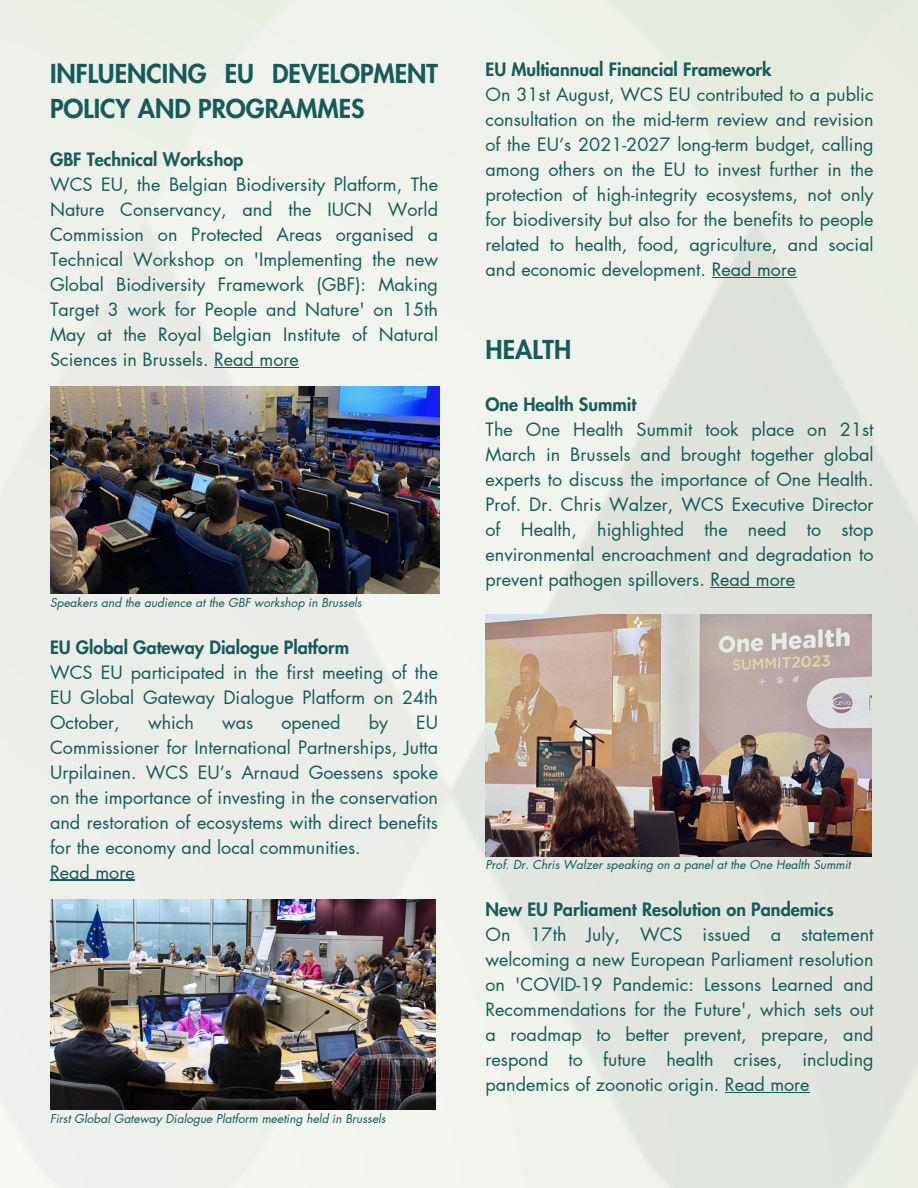
<style>
.page{position:relative;width:918px;height:1188px;background:#fff}
.page>*{position:absolute;margin:0;border:0;box-sizing:border-box;transform-origin:0 0}
.t1{font:800 25.5px/35px "Futura LT Pro";color:#145b5a}
.t2{font:18px/25px "Futura LT Pro";color:#145b5a;text-align:justify}
.t3{font:800 18px "Futura LT Pro";color:#145b5a}
.t4{font:italic 12px "Futura LT Pro";color:#145b5a}
</style>
<div class="page">
<img style="left:0;top:0;width:918px;height:1188px">
<hr style="left:214px;top:367px;width:85px;height:1px;background:#145b5a">
<hr style="left:50px;top:880px;width:85px;height:1px;background:#145b5a">
<img style="left:50px;top:386px;width:389px;height:208px">
<img style="left:50px;top:899px;width:386px;height:211px">
<hr style="left:712px;top:277px;width:84px;height:1px;background:#145b5a">
<hr style="left:710px;top:587px;width:85px;height:1px;background:#145b5a">
<hr style="left:725px;top:1092px;width:85px;height:1px;background:#145b5a">
<img style="left:486px;top:614px;width:385px;height:242px">
<h1 class="t1" style="left:50px;top:57px;width:390px">INFLUENCING EU DEVELOPMENT<br>POLICY AND PROGRAMMES</h1>
<p class="t3" style="left:50px;top:151px;width:195px">GBF Technical Workshop</p>
<p class="t2" style="left:50px;top:173px;width:390px">WCS EU, the Belgian Biodiversity Platform, The Nature Conservancy, and the IUCN World Commission on Protected Areas organised a Technical Workshop on 'Implementing the new Global Biodiversity Framework (GBF): Making Target 3 work for People and Nature' on 15th May at the Royal Belgian Institute of Natural Sciences in Brussels. Read more</p>
<p class="t4" style="left:50px;top:597px;width:313px">Speakers and the audience at the GBF workshop in Brussels</p>
<p class="t3" style="left:50px;top:639px;width:301px">EU Global Gateway Dialogue Platform</p>
<p class="t2" style="left:50px;top:661px;width:390px">WCS EU participated in the first meeting of the EU Global Gateway Dialogue Platform on 24th October,</p>
<p class="t2" style="left:148px;top:711px;width:47px">which</p>
<p class="t2" style="left:222px;top:711px;width:33px">was</p>
<p class="t2" style="left:281px;top:711px;width:61px">opened</p>
<p class="t2" style="left:369px;top:711px;width:21px">by</p>
<p class="t2" style="left:50px;top:711px;width:390px;text-align:left;text-indent:366px">EU Commissioner for International Partnerships, Jutta Urpilainen. WCS EU’s Arnaud Goessens spoke on the importance of investing in the conservation and restoration of ecosystems with direct benefits for the economy and local communities.<br>Read more</p>
<p class="t4" style="left:50px;top:1113px;width:337px">First Global Gateway Dialogue Platform meeting held in Brussels</p>
<p class="t3" style="left:486px;top:61px;width:288px">EU Multiannual Financial Framework</p>
<p class="t2" style="left:486px;top:82px;width:390px">On 31st August, WCS EU contributed to a public consultation on the mid-term review and revision of the EU’s 2021-2027 long-term budget, calling among others on the EU to invest further in the protection of high-integrity ecosystems, not only for biodiversity but also for the benefits to people related to health, food, agriculture, and social and economic development. Read more</p>
<h1 class="t1" style="left:486px;top:333px;width:87px">HEALTH</h1>
<p class="t3" style="left:486px;top:396px;width:152px">One Health Summit</p>
<p class="t2" style="left:486px;top:417px;width:390px">The One Health Summit took place on 21st March in Brussels and brought together global experts to discuss the importance of One Health.<br>Prof. Dr. Chris Walzer, WCS Executive Director of Health, highlighted the need to stop environmental encroachment and degradation to prevent pathogen spillovers. Read more</p>
<p class="t4" style="left:486px;top:859px;width:367px">Prof. Dr. Chris Walzer speaking on a panel at the One Health Summit</p>
<p class="t3" style="left:486px;top:901px;width:350px">New EU Parliament Resolution on Pandemics</p>
<p class="t2" style="left:486px;top:922px;width:390px">On 17th July, WCS issued a statement welcoming a new European Parliament resolution on 'COVID-19 Pandemic: Lessons Learned and Recommendations for the Future', which sets out a roadmap to better prevent, prepare, and respond to future health crises, including pandemics of zoonotic origin. Read more</p>
</div>
